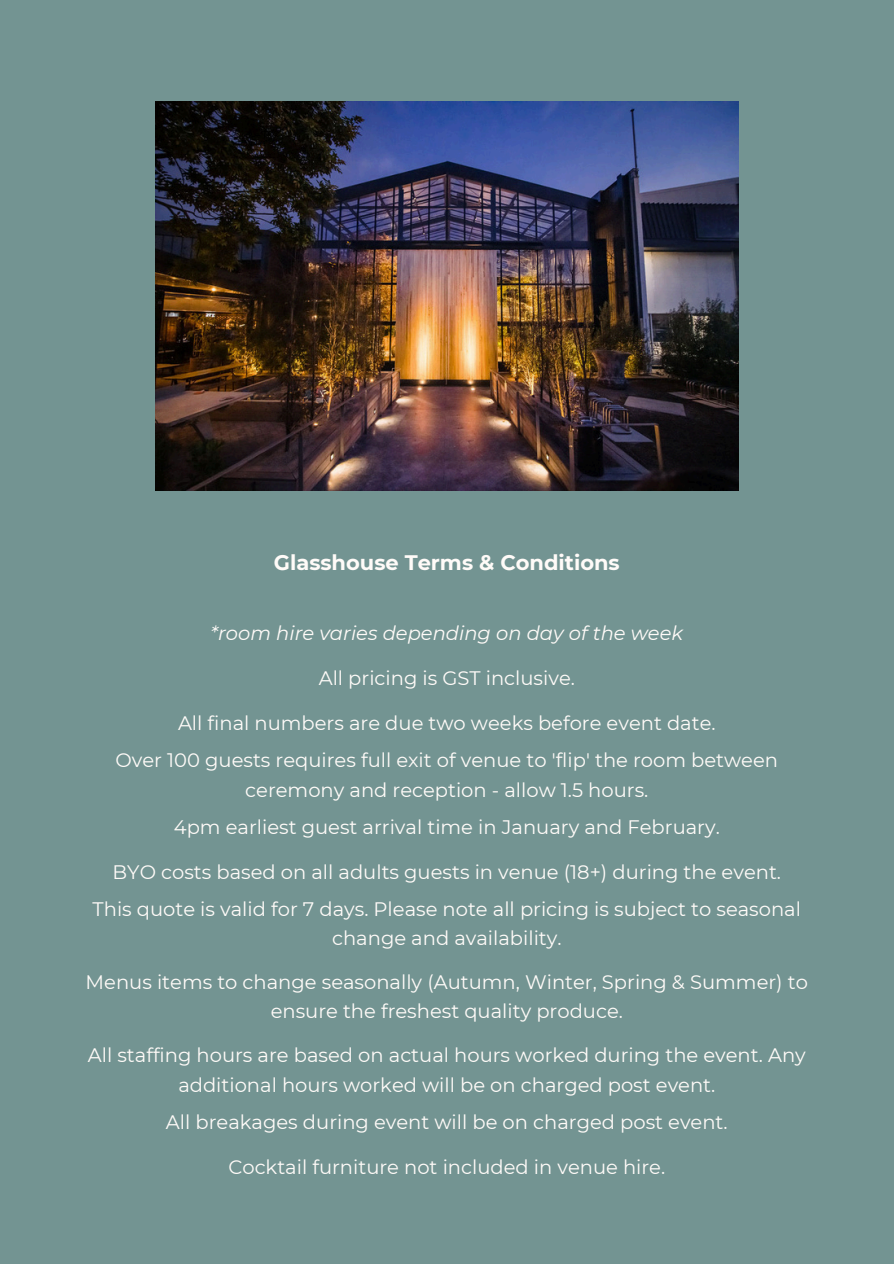
<style>
.page{position:relative;width:894px;height:1264px;background:#fff}
.page>*{position:absolute;margin:0;border:0;box-sizing:border-box;transform-origin:0 0}
.t1{font:700 21px "Montserrat";color:#fffbf8}
.t2{font:19.5px/29.2px "Montserrat";color:#fffbf8;text-align:center}
.t3{font:italic 19.5px "Montserrat";color:#fffbf8}
</style>
<div class="page">
<div style="left:0;top:0;width:893px;height:1263px;background:#739492"></div>
<img style="left:155px;top:101px;width:583px;height:389px">
<p class="t1" style="left:274px;top:550px;width:347px">Glasshouse Terms &amp; Conditions</p>
<h1 class="t3" style="left:210px;top:621px;width:474px">*room hire varies depending on day of the week</h1>
<p class="t2" style="left:318px;top:663px;width:258px">All pricing is GST inclusive.</p>
<p class="t2" style="left:178px;top:708px;width:539px">All final numbers are due two weeks before event date.</p>
<p class="t2" style="left:115px;top:745px;width:663px">Over 100 guests requires full exit of venue to 'flip' the room between ceremony and reception - allow 1.5 hours.</p>
<p class="t2" style="left:174px;top:812px;width:547px">4pm earliest guest arrival time in January and February.</p>
<p class="t2" style="left:112px;top:857px;width:669px">BYO costs based on all adults guests in venue (18+) during the event.</p>
<p class="t2" style="left:93px;top:894px;width:709px">This quote is valid for 7 days. Please note all pricing is subject to seasonal change and availability.</p>
<p class="t2" style="left:86px;top:967px;width:723px">Menus items to change seasonally (Autumn, Winter, Spring &amp; Summer) to ensure the freshest quality produce.</p>
<p class="t2" style="left:88px;top:1040px;width:719px">All staffing hours are based on actual hours worked during the event. Any additional hours worked will be on charged post event.</p>
<p class="t2" style="left:166px;top:1107px;width:563px">All breakages during event will be on charged post event.</p>
<p class="t2" style="left:228px;top:1152px;width:438px">Cocktail furniture not included in venue hire.</p>
</div>
